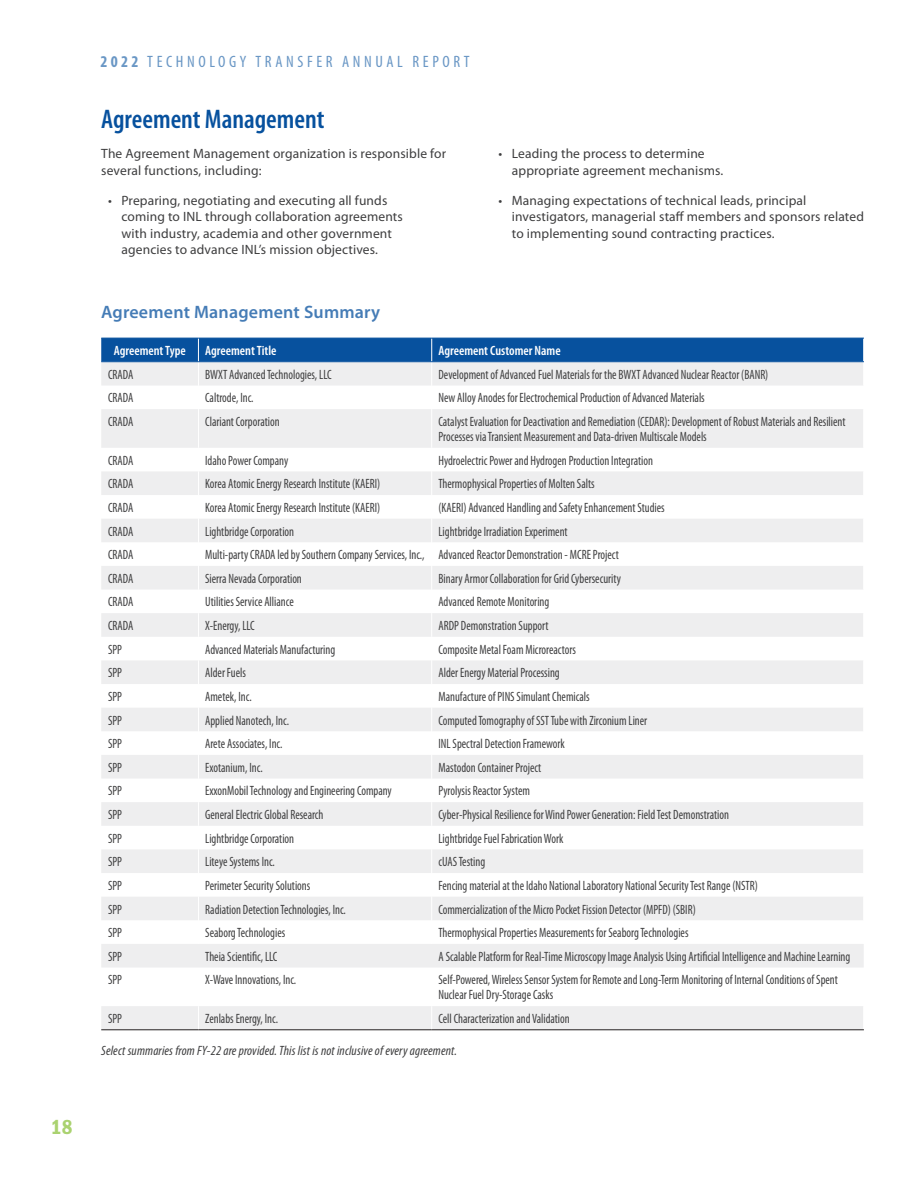
<style>
.page{position:relative;width:918px;height:1188px;background:#fff}
.page>*{position:absolute;margin:0;border:0;box-sizing:border-box;transform-origin:0 0}
.t1{font:600 condensed 27px "Myriad Pro";color:#07519e}
.t2{font:21px "ITC Franklin Gothic Std Dm Cd";color:#aad270}
.t3{font:600 18px "Myriad Pro";letter-spacing:.01em;color:#457cb6}
.t4{font:condensed 16.5px "Myriad Pro";letter-spacing:.22em;color:#6a97c5}
.Table_Text{font:condensed 13.5px/15px "Myriad Pro";color:#3e3e3f;scale:.9 1}
.Text{font:13.5px/16.5px "Myriad Pro";letter-spacing:.01em;color:#3e3e3f}
.Text-2{font:italic condensed 13.5px "Myriad Pro";letter-spacing:.01em;color:#3e3e3f}
.Table_Headers{font:600 condensed 13.5px "Myriad Pro";color:#fff}
.s1{font-weight:700}
</style>
<div class="page">
<svg style="left:101px;top:409px;width:763px;height:621px;fill:#f0f0f1"></svg>
<hr style="left:198px;top:409px;width:1px;height:39px;background:#fff">
<svg style="left:198px;top:1006px;width:1px;height:24px"></svg>
<hr style="left:431px;top:409px;width:1px;height:39px;background:#fff">
<hr style="left:863px;top:409px;width:1px;height:39px;background:#fff">
<svg style="left:431px;top:1006px;width:1px;height:24px"></svg>
<svg style="left:863px;top:1006px;width:1px;height:24px"></svg>
<svg style="left:101px;top:339px;width:763px;height:46px;background:#7ca0c7"></svg>
<svg style="left:198px;top:448px;width:1px;height:496px"></svg>
<svg style="left:431px;top:448px;width:1px;height:496px"></svg>
<svg style="left:863px;top:448px;width:1px;height:496px"></svg>
<hr style="left:101px;top:361px;width:97px;height:1px;background:#07519e">
<hr style="left:198px;top:361px;width:234px;height:1px;background:#07519e">
<hr style="left:432px;top:361px;width:432px;height:1px;background:#07519e">
<hr style="left:101px;top:338px;width:97px;height:1px;background:#07519e">
<hr style="left:198px;top:338px;width:234px;height:1px;background:#07519e">
<hr style="left:432px;top:338px;width:432px;height:1px;background:#07519e">
<hr style="left:101px;top:1030px;width:97px;height:1px;background:#231f20">
<hr style="left:198px;top:1030px;width:234px;height:1px;background:#231f20">
<hr style="left:432px;top:1030px;width:432px;height:1px;background:#231f20">
<h2 class="t2" style="left:51px;top:1115px;width:23px">18</h2>
<p class="t4" style="left:100px;top:52px;width:371px"><span class="s1">2022</span> TECHNOLOGY TRANSFER ANNUAL REPORT</p>
<h1 class="t1" style="left:101px;top:105px;width:225px">Agreement Management</h1>
<p class="Text" style="left:101px;top:146px;width:346px">The Agreement Management organization is responsible for several functions, including:</p>
<p class="Text" style="left:122px;top:192px;width:283px;text-indent:-14px">• Preparing, negotiating and executing all funds coming to INL through collaboration agreements with industry, academia and other government agencies to advance INL’s mission objectives.</p>
<p class="Text" style="left:512px;top:146px;width:213px;text-indent:-14px">• Leading the process to determine appropriate agreement mechanisms.</p>
<p class="Text" style="left:512px;top:192px;width:354px;text-indent:-14px">• Managing expectations of technical leads, principal investigators, managerial staff members and sponsors related to implementing sound contracting practices.</p>
<h2 class="t3" style="left:101px;top:301px;width:280px">Agreement Management Summary</h2>
<p class="Table_Headers" style="left:114px;top:343px;width:74px">Agreement Type</p>
<p class="Table_Headers" style="left:205px;top:343px;width:73px">Agreement Title</p>
<p class="Table_Headers" style="left:438px;top:343px;width:124px">Agreement Customer Name</p>
<p class="Table_Text" style="left:108px;top:367px;width:30px">CRADA</p>
<p class="Table_Text" style="left:205px;top:367px;width:142px">BWXT Advanced Technologies, LLC</p>
<p class="Table_Text" style="left:438px;top:367px;width:368px">Development of Advanced Fuel Materials for the BWXT Advanced Nuclear Reactor (BANR)</p>
<p class="Table_Text" style="left:108px;top:390px;width:30px">CRADA</p>
<p class="Table_Text" style="left:205px;top:390px;width:55px">Caltrode, Inc.</p>
<p class="Table_Text" style="left:438px;top:390px;width:297px">New Alloy Anodes for Electrochemical Production of Advanced Materials</p>
<p class="Table_Text" style="left:108px;top:414px;width:30px">CRADA</p>
<p class="Table_Text" style="left:205px;top:414px;width:84px">Clariant Corporation</p>
<p class="Table_Text" style="left:438px;top:414px;width:454px">Catalyst Evaluation for Deactivation and Remediation (CEDAR): Development of Robust Materials and Resilient<br>Processes via Transient Measurement and Data-driven Multiscale Models</p>
<p class="Table_Text" style="left:108px;top:453px;width:30px">CRADA</p>
<p class="Table_Text" style="left:205px;top:453px;width:94px">Idaho Power Company</p>
<p class="Table_Text" style="left:438px;top:453px;width:240px">Hydroelectric Power and Hydrogen Production Integration</p>
<p class="Table_Text" style="left:108px;top:476px;width:30px">CRADA</p>
<p class="Table_Text" style="left:205px;top:476px;width:196px">Korea Atomic Energy Research Institute (KAERI)</p>
<p class="Table_Text" style="left:438px;top:476px;width:175px">Thermophysical Properties of Molten Salts</p>
<p class="Table_Text" style="left:108px;top:500px;width:30px">CRADA</p>
<p class="Table_Text" style="left:205px;top:500px;width:196px">Korea Atomic Energy Research Institute (KAERI)</p>
<p class="Table_Text" style="left:438px;top:500px;width:253px">(KAERI) Advanced Handling and Safety Enhancement Studies</p>
<p class="Table_Text" style="left:108px;top:523px;width:30px">CRADA</p>
<p class="Table_Text" style="left:205px;top:523px;width:100px">Lightbridge Corporation</p>
<p class="Table_Text" style="left:438px;top:523px;width:145px">Lightbridge Irradiation Experiment</p>
<p class="Table_Text" style="left:108px;top:547px;width:30px">CRADA</p>
<p class="Table_Text" style="left:205px;top:547px;width:245px">Multi-party CRADA led by Southern Company Services, Inc.,</p>
<p class="Table_Text" style="left:438px;top:547px;width:202px">Advanced Reactor Demonstration - MCRE Project</p>
<p class="Table_Text" style="left:108px;top:571px;width:30px">CRADA</p>
<p class="Table_Text" style="left:205px;top:571px;width:109px">Sierra Nevada Corporation</p>
<p class="Table_Text" style="left:438px;top:571px;width:204px">Binary Armor Collaboration for Grid Cybersecurity</p>
<p class="Table_Text" style="left:108px;top:594px;width:30px">CRADA</p>
<p class="Table_Text" style="left:205px;top:594px;width:100px">Utilities Service Alliance</p>
<p class="Table_Text" style="left:438px;top:594px;width:125px">Advanced Remote Monitoring</p>
<p class="Table_Text" style="left:108px;top:618px;width:30px">CRADA</p>
<p class="Table_Text" style="left:205px;top:618px;width:57px">X-Energy, LLC</p>
<p class="Table_Text" style="left:438px;top:618px;width:124px">ARDP Demonstration Support</p>
<p class="Table_Text" style="left:108px;top:642px;width:17px">SPP</p>
<p class="Table_Text" style="left:205px;top:642px;width:146px">Advanced Materials Manufacturing</p>
<p class="Table_Text" style="left:438px;top:642px;width:154px">Composite Metal Foam Microreactors</p>
<p class="Table_Text" style="left:108px;top:665px;width:17px">SPP</p>
<p class="Table_Text" style="left:205px;top:665px;width:47px">Alder Fuels</p>
<p class="Table_Text" style="left:438px;top:665px;width:136px">Alder Energy Material Processing</p>
<p class="Table_Text" style="left:108px;top:689px;width:17px">SPP</p>
<p class="Table_Text" style="left:205px;top:689px;width:53px">Ametek, Inc.</p>
<p class="Table_Text" style="left:438px;top:689px;width:170px">Manufacture of PINS Simulant Chemicals</p>
<p class="Table_Text" style="left:108px;top:712px;width:17px">SPP</p>
<p class="Table_Text" style="left:205px;top:712px;width:95px">Applied Nanotech, Inc.</p>
<p class="Table_Text" style="left:438px;top:712px;width:233px">Computed Tomography of SST Tube with Zirconium Liner</p>
<p class="Table_Text" style="left:108px;top:736px;width:17px">SPP</p>
<p class="Table_Text" style="left:205px;top:736px;width:87px">Arete Associates, Inc.</p>
<p class="Table_Text" style="left:438px;top:736px;width:142px">INL Spectral Detection Framework</p>
<p class="Table_Text" style="left:108px;top:760px;width:17px">SPP</p>
<p class="Table_Text" style="left:205px;top:760px;width:65px">Exotanium, Inc.</p>
<p class="Table_Text" style="left:438px;top:760px;width:116px">Mastodon Container Project</p>
<p class="Table_Text" style="left:108px;top:783px;width:17px">SPP</p>
<p class="Table_Text" style="left:205px;top:783px;width:209px">ExxonMobil Technology and Engineering Company</p>
<p class="Table_Text" style="left:438px;top:783px;width:103px">Pyrolysis Reactor System</p>
<p class="Table_Text" style="left:108px;top:807px;width:17px">SPP</p>
<p class="Table_Text" style="left:205px;top:807px;width:133px">General Electric Global Research</p>
<p class="Table_Text" style="left:438px;top:807px;width:324px">Cyber-Physical Resilience for Wind Power Generation: Field Test Demonstration</p>
<p class="Table_Text" style="left:108px;top:831px;width:17px">SPP</p>
<p class="Table_Text" style="left:205px;top:831px;width:100px">Lightbridge Corporation</p>
<p class="Table_Text" style="left:438px;top:831px;width:140px">Lightbridge Fuel Fabrication Work</p>
<p class="Table_Text" style="left:108px;top:854px;width:17px">SPP</p>
<p class="Table_Text" style="left:205px;top:854px;width:79px">Liteye Systems Inc.</p>
<p class="Table_Text" style="left:438px;top:854px;width:54px">cUAS Testing</p>
<p class="Table_Text" style="left:108px;top:878px;width:17px">SPP</p>
<p class="Table_Text" style="left:205px;top:878px;width:118px">Perimeter Security Solutions</p>
<p class="Table_Text" style="left:438px;top:878px;width:356px">Fencing material at the Idaho National Laboratory National Security Test Range (NSTR)</p>
<p class="Table_Text" style="left:108px;top:901px;width:17px">SPP</p>
<p class="Table_Text" style="left:205px;top:901px;width:158px">Radiation Detection Technologies, Inc.</p>
<p class="Table_Text" style="left:438px;top:901px;width:287px">Commercialization of the Micro Pocket Fission Detector (MPFD) (SBIR)</p>
<p class="Table_Text" style="left:108px;top:925px;width:17px">SPP</p>
<p class="Table_Text" style="left:205px;top:925px;width:90px">Seaborg Technologies</p>
<p class="Table_Text" style="left:438px;top:925px;width:279px">Thermophysical Properties Measurements for Seaborg Technologies</p>
<p class="Table_Text" style="left:108px;top:949px;width:17px">SPP</p>
<p class="Table_Text" style="left:205px;top:949px;width:82px">Theia Scientific, LLC</p>
<p class="Table_Text" style="left:438px;top:949px;width:459px">A Scalable Platform for Real-Time Microscopy Image Analysis Using Artificial Intelligence and Machine Learning</p>
<p class="Table_Text" style="left:108px;top:972px;width:17px">SPP</p>
<p class="Table_Text" style="left:205px;top:972px;width:103px">X-Wave Innovations, Inc.</p>
<p class="Table_Text" style="left:438px;top:972px;width:445px">Self-Powered, Wireless Sensor System for Remote and Long-Term Monitoring of Internal Conditions of Spent<br>Nuclear Fuel Dry-Storage Casks</p>
<p class="Table_Text" style="left:108px;top:1011px;width:17px">SPP</p>
<p class="Table_Text" style="left:205px;top:1011px;width:83px">Zenlabs Energy, Inc.</p>
<p class="Table_Text" style="left:438px;top:1011px;width:147px">Cell Characterization and Validation</p>
<p class="Text-2" style="left:101px;top:1042px;width:357px">Select summaries from FY-22 are provided. This list is not inclusive of every agreement.</p>
</div>
